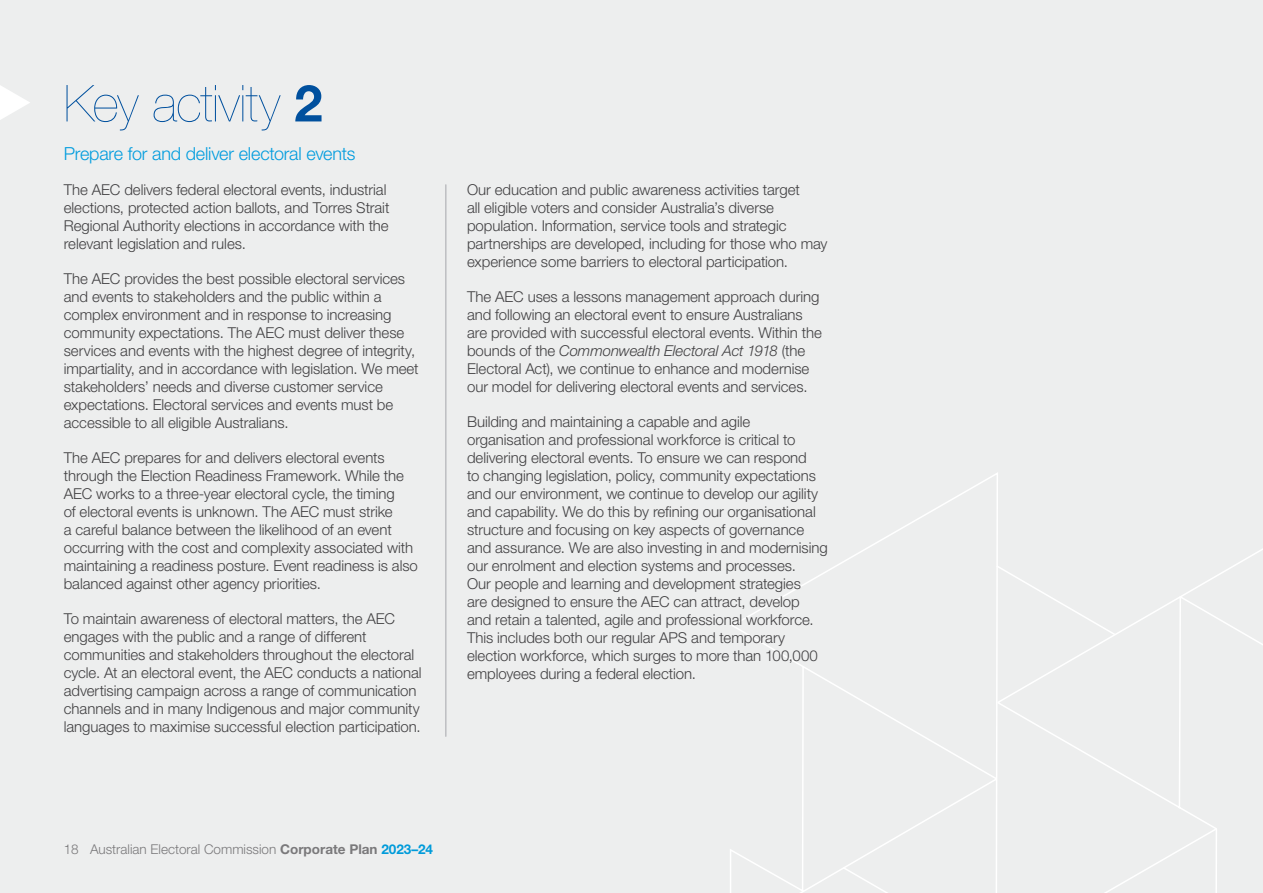
<style>
.page{position:relative;width:1263px;height:893px;background:#edeeee}
.page>*{position:absolute;margin:0;border:0;box-sizing:border-box;transform-origin:0 0}
.t1{font:200 51px "Helvetica Neue LT Std";letter-spacing:-.015em;color:#00509e}
.INTRO{font:300 18px "Helvetica Neue LT Std";letter-spacing:-.01em;color:#009cde}
.BODY_TEXT{font:300 15px/18px "Helvetica Neue LT Std";letter-spacing:-.005em;color:#414042}
.t2{font:300 13.5px "Helvetica Neue LT Std";color:#7a797b}
.s1{font-weight:700}
.s2{font-style:italic}
.s3{font-weight:700;color:#009bda}
</style>
<div class="page">
<svg style="left:730px;top:472px;width:268px;height:421px"></svg>
<svg style="left:995px;top:564px;width:222px;height:263px"></svg>
<svg style="left:993px;top:827px;width:224px;height:66px"></svg>
<hr style="left:445px;top:185px;width:1px;height:552px;background:#bbbcbf">
<svg style="left:0;top:85px;width:30px;height:35px"></svg>
<h1 class="t1" style="left:64px;top:74px;width:260px">Key activity <span class="s1">2</span></h1>
<p class="INTRO" style="left:64px;top:143px;width:293px">Prepare for and deliver electoral events</p>
<p class="BODY_TEXT" style="left:64px;top:181px;width:327px">The AEC delivers federal electoral events, industrial elections, protected action ballots, and Torres Strait Regional Authority elections in accordance with the relevant legislation and rules.</p>
<p class="BODY_TEXT" style="left:64px;top:270px;width:356px">The AEC provides the best possible electoral services and events to stakeholders and the public within a complex environment and in response to increasing community expectations. The AEC must deliver these services and events with the highest degree of integrity, impartiality, and in accordance with legislation. We meet stakeholders’ needs and diverse customer service expectations. Electoral services and events must be accessible to all eligible Australians.</p>
<p class="BODY_TEXT" style="left:64px;top:449px;width:356px">The AEC prepares for and delivers electoral events through the Election Readiness Framework. While the AEC works to a three-year electoral cycle, the timing<br>of electoral events is unknown. The AEC must strike<br>a careful balance between the likelihood of an event occurring with the cost and complexity associated with maintaining a readiness posture. Event readiness is also balanced against other agency priorities.</p>
<p class="BODY_TEXT" style="left:64px;top:610px;width:359px">To maintain awareness of electoral matters, the AEC engages with the public and a range of different communities and stakeholders throughout the electoral cycle. At an electoral event, the AEC conducts a national advertising campaign across a range of communication channels and in many Indigenous and major community languages to maximise successful election participation.</p>
<p class="BODY_TEXT" style="left:467px;top:181px;width:362px">Our education and public awareness activities target<br>all eligible voters and consider Australia’s diverse population. Information, service tools and strategic partnerships are developed, including for those who may experience some barriers to electoral participation.</p>
<p class="BODY_TEXT" style="left:467px;top:288px;width:356px">The AEC uses a lessons management approach during and following an electoral event to ensure Australians are provided with successful electoral events. Within the bounds of the <span class="s2">Commonwealth Electoral Act 1918</span> (the Electoral Act), we continue to enhance and modernise our model for delivering electoral events and services.</p>
<p class="BODY_TEXT" style="left:467px;top:413px;width:362px">Building and maintaining a capable and agile organisation and professional workforce is critical to delivering electoral events. To ensure we can respond<br>to changing legislation, policy, community expectations and our environment, we continue to develop our agility and capability. We do this by refining our organisational structure and focusing on key aspects of governance and assurance. We are also investing in and modernising our enrolment and election systems and processes.<br>Our people and learning and development strategies<br>are designed to ensure the AEC can attract, develop and retain a talented, agile and professional workforce.<br>This includes both our regular APS and temporary election workforce, which surges to more than 100,000 employees during a federal election.</p>
<p class="t2" style="left:64px;top:841px;width:371px">18 Australian Electoral Commission <span class="s1">Corporate Plan</span> <span class="s3">2023–24</span></p>
</div>
